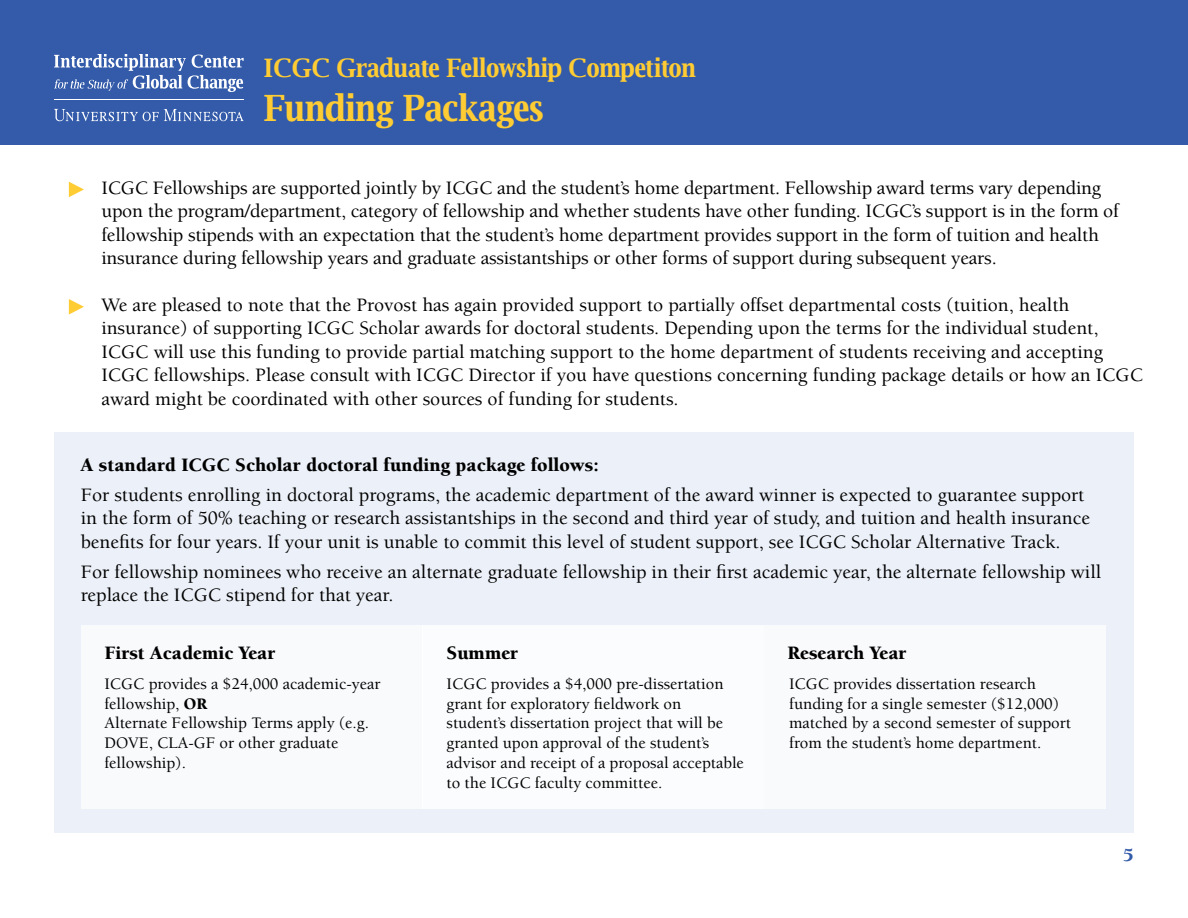
<style>
.page{position:relative;width:1188px;height:918px;background:#fff}
.page>*{position:absolute;margin:0;border:0;box-sizing:border-box;transform-origin:0 0}
.t1{font:700 36.3px "Luxi Serif";color:#fc3}
.t2{font:700 25.5px "Luxi Serif";color:#fc3}
.t3{font:500 19.5px/23.4px "Berkeley Std";color:#000}
.t4{font:900 19.5px "Berkeley Std";color:#000}
.t5{font:900 19.5px "Berkeley Std";color:#335ba9}
.t6{font:500 16.5px/19.8px "Berkeley Std";color:#000}
.s1{font-weight:900}
</style>
<div class="page">
<div style="left:0;top:0;width:1188px;height:145px;background:#335ba9"></div>
<hr style="left:54px;top:99px;width:190px;height:1px;background:#fff">
<svg style="left:54px;top:109px;width:190px;height:12px"></svg>
<svg style="left:54px;top:54px;width:190px;height:38px"></svg>
<div style="left:54px;top:433px;width:1080px;height:400px;background:#ecf0f8"></div>
<div style="left:81px;top:626px;width:342px;height:183px;background:#fff"></div>
<div style="left:423px;top:626px;width:341px;height:183px;background:#fff"></div>
<div style="left:764px;top:626px;width:342px;height:183px;background:#fff"></div>
<svg style="left:69px;top:182px;width:15px;height:15px"></svg>
<svg style="left:69px;top:299px;width:15px;height:16px"></svg>
<h2 class="t2" style="left:264px;top:51px;width:434px">ICGC Graduate Fellowship Competiton</h2>
<h1 class="t1" style="left:264px;top:84px;width:282px">Funding Packages</h1>
<p class="t3" style="left:101px;top:176px;width:1019px">ICGC Fellowships are supported jointly by ICGC and the student’s home department. Fellowship award terms vary depending upon the program/department, category of fellowship and whether students have other funding. ICGC’s support is in the form of fellowship stipends with an expectation that the student’s home department provides support in the form of tuition and health insurance during fellowship years and graduate assistantships or other forms of support during subsequent years.</p>
<p class="t3" style="left:101px;top:293px;width:1043px">We are pleased to note that the Provost has again provided support to partially offset departmental costs (tuition, health insurance) of supporting ICGC Scholar awards for doctoral students. Depending upon the terms for the individual student, ICGC will use this funding to provide partial matching support to the home department of students receiving and accepting ICGC fellowships. Please consult with ICGC Director if you have questions concerning funding package details or how an ICGC award might be coordinated with other sources of funding for students.</p>
<p class="t4" style="left:81px;top:454px;width:519px">A standard ICGC Scholar doctoral funding package follows:</p>
<p class="t3" style="left:81px;top:483px;width:1011px">For students enrolling in doctoral programs, the academic department of the award winner is expected to guarantee support in the form of 50% teaching or research assistantships in the second and third year of study, and tuition and health insurance benefits for four years. If your unit is unable to commit this level of student support, see ICGC Scholar Alternative Track.</p>
<p class="t3" style="left:81px;top:560px;width:1022px">For fellowship nominees who receive an alternate graduate fellowship in their first academic year, the alternate fellowship will replace the ICGC stipend for that year.</p>
<p class="t4" style="left:104px;top:643px;width:173px">First Academic Year</p>
<p class="t4" style="left:447px;top:643px;width:73px">Summer</p>
<p class="t4" style="left:788px;top:643px;width:120px">Research Year</p>
<p class="t6" style="left:104px;top:674px;width:278px">ICGC provides a $24,000 academic-year fellowship, <span class="s1">OR<br></span>Alternate Fellowship Terms apply (e.g.<br>DOVE, CLA-GF or other graduate fellowship).</p>
<p class="t6" style="left:447px;top:674px;width:299px">ICGC provides a $4,000 pre-dissertation grant for exploratory fieldwork on student’s dissertation project that will be granted upon approval of the student’s advisor and receipt of a proposal acceptable to the ICGC faculty committee.</p>
<p class="t6" style="left:789px;top:674px;width:283px">ICGC provides dissertation research funding for a single semester ($12,000) matched by a second semester of support from the student’s home department.</p>
<p class="t5" style="left:1123px;top:844px;width:12px">5</p>
</div>
